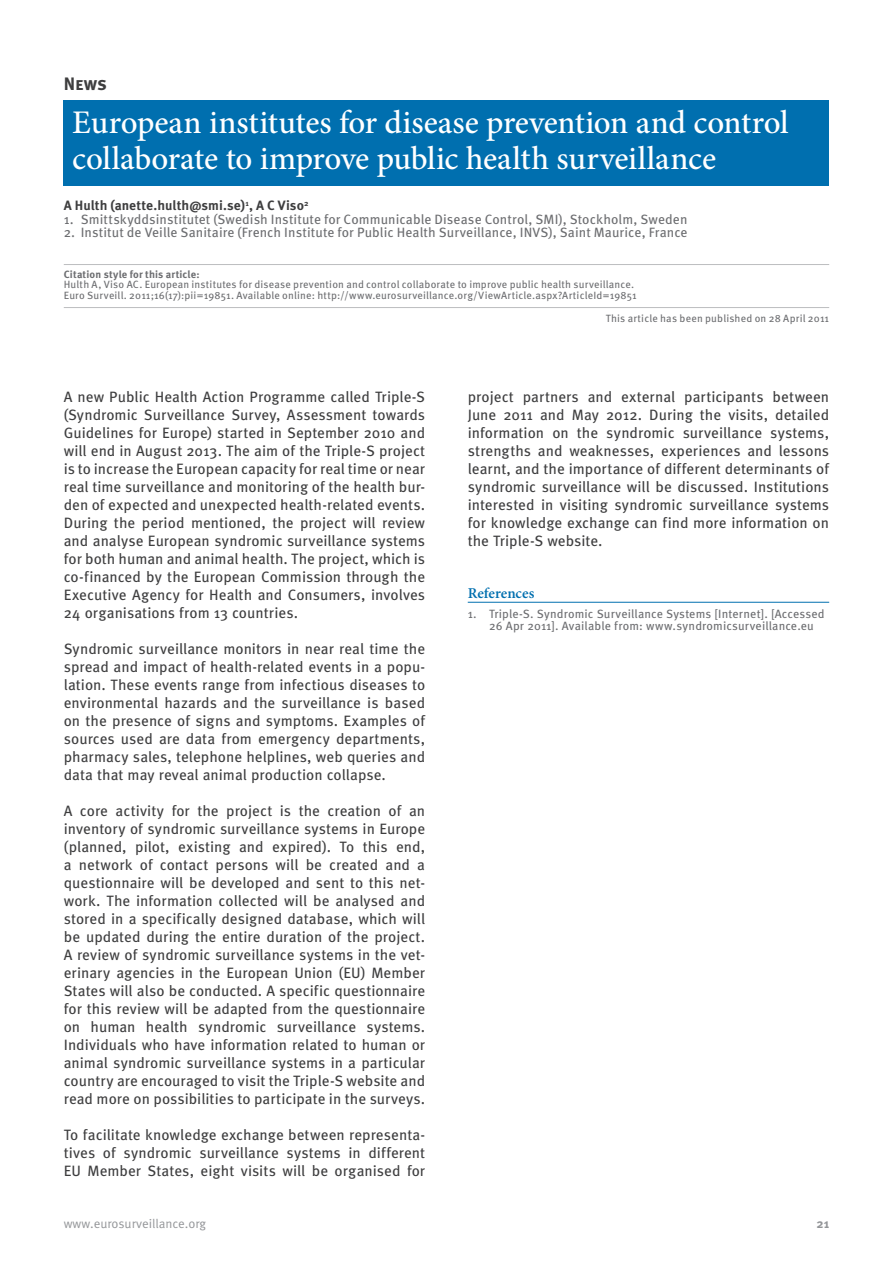
<style>
.page{position:relative;width:893px;height:1263px;background:#fff}
.page>*{position:absolute;margin:0;border:0;box-sizing:border-box;transform-origin:0 0}
.t1{font:500 33px/36px "Minion Pro";letter-spacing:-.01em;color:#fff}
.t2{font:700 18px "Meta Pro";color:#3e3e3f}
.t3{font:15px/18px "Meta Pro";color:#3e3e3f;text-align:justify}
.t4{font:600 15px "Minion Pro";color:#006faf}
.t5{font:13.5px "Meta Pro";letter-spacing:.005em;color:#6c6d70}
.t6{font:700 13.5px "Meta Pro";color:#3e3e3f}
.t7{font:12.75px "Meta Pro";color:#939598}
.t8{font:700 12.75px "Meta Pro";color:#939598}
.t9{font:12px/12px "Meta Pro";letter-spacing:.01em;color:#6c6d70}
.t10{font:10.5px/10.5px "Meta Pro";letter-spacing:.015em;color:#6c6d70}
.t11{font:700 10.5px "Meta Pro";letter-spacing:.015em;color:#6c6d70}
</style>
<div class="page">
<hr style="left:64px;top:264px;width:765px;height:1px;background:#bcbdc0">
<hr style="left:64px;top:307px;width:765px;height:1px;background:#bcbdc0">
<div style="left:64px;top:100px;width:765px;height:86px;background:#006faf"></div>
<hr style="left:468px;top:602px;width:361px;height:1px;background:#006faf">
<p class="t2" style="left:64px;top:72px;width:45px">News</p>
<h1 class="t1" style="left:72px;top:104px;width:718px">European institutes for disease prevention and control collaborate to improve public health surveillance</h1>
<p class="t6" style="left:64px;top:197px;width:246px">A Hulth (anette.hulth@smi.se)<sup>1</sup>, A C Viso<sup>2</sup></p>
<p class="t5" style="left:64px;top:211px;width:625px">1. Smittskyddsinstitutet (Swedish Institute for Communicable Disease Control, SMI), Stockholm, Sweden</p>
<p class="t5" style="left:64px;top:224px;width:625px">2. Institut de Veille Sanitaire (French Institute for Public Health Surveillance, INVS), Saint Maurice, France</p>
<p class="t11" style="left:64px;top:267px;width:137px">Citation style for this article:</p>
<p class="t10" style="left:64px;top:280px;width:574px">Hulth A, Viso AC. European institutes for disease prevention and control collaborate to improve public health surveillance.<br>Euro Surveill. 2011;16(17):pii=19851. Available online: http://www.eurosurveillance.org/ViewArticle.aspx?ArticleId=19851</p>
<p class="t10" style="left:606px;top:313px;width:225px">This article has been published on 28 April 2011</p>
<p class="t3" style="left:64px;top:388px;width:363px">A new Public Health Action Programme called Triple-S (Syndromic Surveillance Survey, Assessment towards Guidelines for Europe) started in September 2010 and will end in August 2013. The aim of the Triple-S project is to increase the European capacity for real time or near real time surveillance and monitoring of the health bur&shy;den of expected and unexpected health-related events.<br>During the period mentioned, the project will review and analyse European syndromic surveillance systems for both human and animal health. The project, which is co-financed by the European Commission through the Executive Agency for Health and Consumers, involves 24 organisations from 13 countries.</p>
<p class="t3" style="left:64px;top:640px;width:363px">Syndromic surveillance monitors in near real time the spread and impact of health-related events in a popu&shy;lation. These events range from infectious diseases to environmental hazards and the surveillance is based on the presence of signs and symptoms. Examples of sources used are data from emergency departments, pharmacy sales, telephone helplines, web queries and data that may reveal animal production collapse.</p>
<p class="t3" style="left:64px;top:802px;width:363px">A core activity for the project is the creation of an inventory of syndromic surveillance systems in Europe (planned, pilot, existing and expired). To this end, a network of contact persons will be created and a questionnaire will be developed and sent to this net&shy;work. The information collected will be analysed and stored in a specifically designed database, which will be updated during the entire duration of the project.<br>A review of syndromic surveillance systems in the vet&shy;erinary agencies in the European Union (EU) Member States will also be conducted. A specific questionnaire for this review will be adapted from the questionnaire on human health syndromic surveillance systems.<br>Individuals who have information related to human or animal syndromic surveillance systems in a particular country are encouraged to visit the Triple-S website and read more on possibilities to participate in the surveys.</p>
<p class="t3" style="left:64px;top:1126px;width:363px">To facilitate knowledge exchange between representa&shy;tives of syndromic surveillance systems in different EU Member States, eight visits will be organised for</p>
<p class="t3" style="left:468px;top:388px;width:363px">project partners and external participants between June 2011 and May 2012. During the visits, detailed information on the syndromic surveillance systems, strengths and weaknesses, experiences and lessons learnt, and the importance of different determinants of syndromic surveillance will be discussed. Institutions interested in visiting syndromic surveillance systems for knowledge exchange can find more information on the Triple-S website.</p>
<p class="t4" style="left:468px;top:582px;width:68px">References</p>
<p class="t9" style="left:489px;top:608px;width:337px;text-indent:-21px">1. Triple-S. Syndromic Surveillance Systems [Internet]. [Accessed<br>26 Apr 2011]. Available from: www.syndromicsurveillance.eu</p>
<p class="t7" style="left:64px;top:1215px;width:144px">www.eurosurveillance.org</p>
<p class="t8" style="left:816px;top:1215px;width:14px">21</p>
</div>
